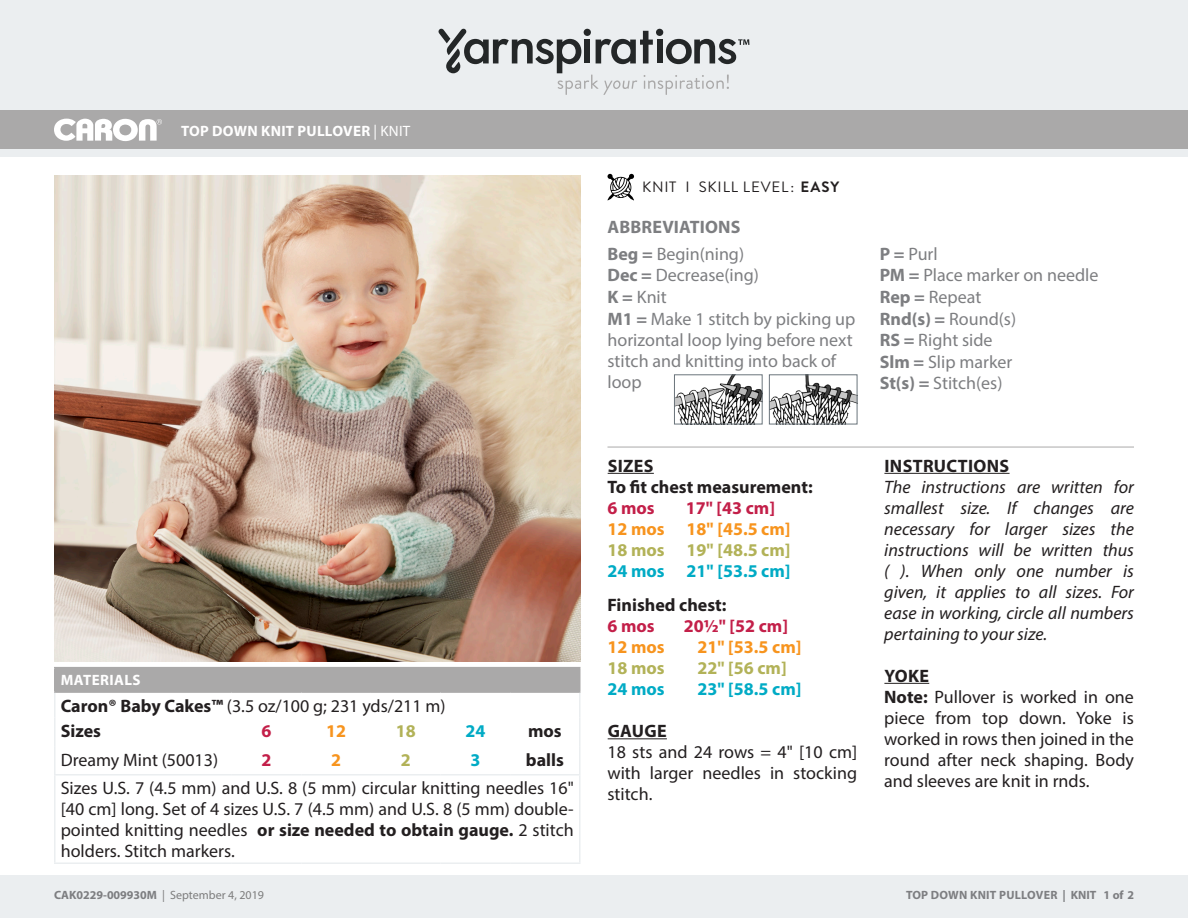
<style>
.page{position:relative;width:1188px;height:918px;background:#fff}
.page>*{position:absolute;margin:0;border:0;box-sizing:border-box;transform-origin:0 0}
.Instructions{font:18px/21px "Myriad Pro";color:#231f20;text-align:justify}
.Abbreviations{font:18px/21px "Myriad Pro";color:#7d7e81}
.Body{font:italic 18px/21px "Myriad Pro";color:#231f20;text-align:justify}
.Body-2{font:18px/21px "Myriad Pro";color:#231f20;text-align:justify}
.Body-3{font:700 18px "Myriad Pro";color:#f7941e}
.Body-4{font:700 18px "Myriad Pro";color:#00abc5}
.Body-5{font:700 18px "Myriad Pro";color:#b2b258}
.Body-6{font:700 18px "Myriad Pro";color:#c31f49}
.Subhead_All_Caps{font:700 18px "Myriad Pro";letter-spacing:.02em;color:#231f20}
.Instructions-2{font:700 18px "Myriad Pro";color:#231f20}
.Subhead{font:700 18px "Myriad Pro";color:#231f20}
.Body-7{font:700 18px "Myriad Pro";color:#231f20}
.Abbreviations_Head{font:700 18px "Myriad Pro";letter-spacing:.01em;color:#7d7e81}
.Pattern_Title{font:700 15px "Myriad Pro";letter-spacing:.02em;color:#fff}
.Skill_Level{font:15px "Brandon Grotesque";letter-spacing:.055em;color:#231f20}
.Materials_Head{font:700 15px "Myriad Pro";letter-spacing:.03em;color:#fff}
.t1{font:12px "Myriad Pro";color:#7d7d7d}
.t2{font:700 12px "Myriad Pro";letter-spacing:.02em;color:#7d7e81}
.s1{font-weight:400}
.s2{font-weight:700}
.s3{font-weight:700;color:#7d7e81}
</style>
<div class="page">
<div style="left:0;top:875px;width:1188px;height:43px;background:#ebeef0"></div>
<div style="left:0;top:149px;width:1188px;height:9px;background:#ebeef0"></div>
<div style="left:0;top:0;width:1188px;height:111px;background:#ebeef0"></div>
<div style="left:0;top:111px;width:1188px;height:38px;background:#aaa9a9"></div>
<hr style="left:608px;top:473px;width:46px;height:1px;background:#231f20">
<hr style="left:608px;top:738px;width:59px;height:1px;background:#231f20">
<hr style="left:884px;top:473px;width:126px;height:1px;background:#231f20">
<hr style="left:884px;top:683px;width:45px;height:1px;background:#231f20">
<div style="left:55px;top:668px;width:525px;height:24px;background:#aaa9a9"></div>
<hr style="left:54px;top:668px;width:2px;height:23px;background:#aaa9a9">
<hr style="left:54px;top:667px;width:178px;height:1px;background:#aaa9a9">
<hr style="left:232px;top:667px;width:69px;height:1px;background:#aaa9a9">
<hr style="left:301px;top:667px;width:70px;height:1px;background:#aaa9a9">
<hr style="left:371px;top:667px;width:70px;height:1px;background:#aaa9a9">
<hr style="left:441px;top:667px;width:69px;height:1px;background:#aaa9a9">
<hr style="left:510px;top:667px;width:71px;height:1px;background:#aaa9a9">
<hr style="left:54px;top:691px;width:178px;height:2px;background:#aaa9a9">
<hr style="left:232px;top:691px;width:69px;height:2px;background:#aaa9a9">
<hr style="left:301px;top:691px;width:70px;height:2px;background:#aaa9a9">
<hr style="left:371px;top:691px;width:70px;height:2px;background:#aaa9a9">
<hr style="left:441px;top:691px;width:69px;height:2px;background:#aaa9a9">
<hr style="left:510px;top:691px;width:71px;height:2px;background:#aaa9a9">
<hr style="left:54px;top:693px;width:2px;height:25px;background:#ebeef0">
<hr style="left:54px;top:718px;width:2px;height:28px;background:#ebeef0">
<hr style="left:54px;top:746px;width:2px;height:28px;background:#ebeef0">
<hr style="left:54px;top:776px;width:2px;height:86px;background:#ebeef0">
<hr style="left:54px;top:774px;width:178px;height:2px;background:#ebeef0">
<hr style="left:232px;top:774px;width:69px;height:2px;background:#ebeef0">
<hr style="left:301px;top:774px;width:70px;height:2px;background:#ebeef0">
<hr style="left:371px;top:774px;width:70px;height:2px;background:#ebeef0">
<hr style="left:441px;top:774px;width:69px;height:2px;background:#ebeef0">
<hr style="left:510px;top:774px;width:71px;height:2px;background:#ebeef0">
<svg style="left:579px;top:692px;width:1px;height:82px"></svg>
<hr style="left:579px;top:776px;width:1px;height:86px;background:#ebeef0">
<hr style="left:54px;top:862px;width:178px;height:2px;background:#ebeef0">
<hr style="left:232px;top:862px;width:69px;height:2px;background:#ebeef0">
<hr style="left:301px;top:862px;width:70px;height:2px;background:#ebeef0">
<hr style="left:371px;top:862px;width:70px;height:2px;background:#ebeef0">
<hr style="left:441px;top:862px;width:69px;height:2px;background:#ebeef0">
<hr style="left:510px;top:862px;width:71px;height:2px;background:#ebeef0">
<img style="left:54px;top:176px;width:526px;height:486px">
<svg style="left:607px;top:174px;width:27px;height:27px"></svg>
<svg style="left:54px;top:119px;width:108px;height:22px"></svg>
<svg style="left:438px;top:29px;width:311px;height:66px"></svg>
<img style="left:676px;top:377px;width:84px;height:45px">
<div style="left:674px;top:375px;width:88px;height:49px;border:1px solid #6a747b"></div>
<img style="left:771px;top:377px;width:84px;height:45px">
<div style="left:769px;top:375px;width:88px;height:49px;border:1px solid #6a747b"></div>
<hr style="left:608px;top:447px;width:526px;height:1px;background:#aaa9a9">
<p class="Pattern_Title" style="left:181px;top:121px;width:231px">TOP DOWN KNIT PULLOVER <span class="s1">| KNIT</span></p>
<p class="Materials_Head" style="left:61px;top:670px;width:81px">MATERIALS</p>
<p class="Instructions" style="left:61px;top:695px;width:386px"><span class="s2">Caron® Baby Cakes™</span> (3.5 oz/100 g; 231 yds/211 m)</p>
<p class="Body-7" style="left:61px;top:719px;width:42px">Sizes</p>
<p class="Body-6" style="left:262px;top:719px;width:11px">6</p>
<p class="Body-3" style="left:326px;top:719px;width:21px">12</p>
<p class="Body-5" style="left:396px;top:719px;width:21px">18</p>
<p class="Body-4" style="left:465px;top:719px;width:21px">24</p>
<p class="Body-7" style="left:528px;top:719px;width:35px">mos</p>
<p class="Body-2" style="left:61px;top:749px;width:159px">Dreamy Mint (50013)</p>
<p class="Body-6" style="left:262px;top:748px;width:11px">2</p>
<p class="Body-3" style="left:331px;top:748px;width:11px">2</p>
<p class="Body-5" style="left:401px;top:748px;width:11px">2</p>
<p class="Body-4" style="left:470px;top:748px;width:11px">3</p>
<p class="Body-7" style="left:526px;top:748px;width:39px">balls</p>
<p class="Instructions" style="left:61px;top:777px;width:515px">Sizes U.S. 7 (4.5 mm) and U.S. 8 (5 mm) circular knitting needles 16" [40 cm] long. Set of 4 sizes U.S. 7 (4.5 mm) and U.S. 8 (5 mm) double&shy;pointed knitting needles <span class="s2">or size needed to obtain gauge.</span> 2 stitch holders. Stitch markers.</p>
<p class="t1" style="left:54px;top:887px;width:212px"><span class="s3">CAK0229-009930M</span> | September 4, 2019</p>
<p class="Skill_Level" style="left:642px;top:177px;width:199px">KNIT I SKILL LEVEL: <span class="s2">EASY</span></p>
<p class="Abbreviations_Head" style="left:608px;top:215px;width:135px">ABBREVIATIONS</p>
<p class="Abbreviations" style="left:608px;top:243px;width:138px"><span class="s2">Beg =</span> Begin(ning)</p>
<p class="Abbreviations" style="left:608px;top:265px;width:153px"><span class="s2">Dec =</span> Decrease(ing)</p>
<p class="Abbreviations" style="left:608px;top:286px;width:61px"><span class="s2">K =</span> Knit</p>
<p class="Abbreviations" style="left:608px;top:308px;width:249px"><span class="s2">M1 =</span> Make 1 stitch by picking up horizontal loop lying before next stitch and knitting into back of loop</p>
<p class="Abbreviations" style="left:880px;top:243px;width:60px"><span class="s2">P =</span> Purl</p>
<p class="Abbreviations" style="left:880px;top:265px;width:220px"><span class="s2">PM =</span> Place marker on needle</p>
<p class="Abbreviations" style="left:880px;top:286px;width:103px"><span class="s2">Rep =</span> Repeat</p>
<p class="Abbreviations" style="left:880px;top:308px;width:138px"><span class="s2">Rnd(s) =</span> Round(s)</p>
<p class="Abbreviations" style="left:880px;top:329px;width:114px"><span class="s2">RS =</span> Right side</p>
<p class="Abbreviations" style="left:880px;top:351px;width:134px"><span class="s2">Slm =</span> Slip marker</p>
<p class="Abbreviations" style="left:880px;top:373px;width:124px"><span class="s2">St(s) =</span> Stitch(es)</p>
<p class="Subhead_All_Caps" style="left:608px;top:454px;width:48px">SIZES</p>
<p class="Instructions-2" style="left:608px;top:475px;width:207px">To fit chest measurement:</p>
<p class="Body-6" style="left:608px;top:496px;width:49px">6 mos</p>
<p class="Body-6" style="left:686px;top:496px;width:91px">17" [43 cm]</p>
<p class="Body-3" style="left:608px;top:517px;width:185px">12 mos 18" [45.5 cm]</p>
<p class="Body-5" style="left:608px;top:538px;width:185px">18 mos 19" [48.5 cm]</p>
<p class="Body-4" style="left:608px;top:559px;width:185px">24 mos 21" [53.5 cm]</p>
<p class="Subhead" style="left:608px;top:593px;width:121px">Finished chest:</p>
<p class="Body-6" style="left:608px;top:614px;width:49px">6 mos</p>
<p class="Body-6" style="left:684px;top:614px;width:106px">20½" [52 cm]</p>
<p class="Body-3" style="left:608px;top:635px;width:59px">12 mos</p>
<p class="Body-3" style="left:698px;top:635px;width:105px">21" [53.5 cm]</p>
<p class="Body-5" style="left:608px;top:656px;width:59px">18 mos</p>
<p class="Body-5" style="left:698px;top:656px;width:91px">22" [56 cm]</p>
<p class="Body-4" style="left:608px;top:677px;width:59px">24 mos</p>
<p class="Body-4" style="left:698px;top:677px;width:105px">23" [58.5 cm]</p>
<p class="Subhead_All_Caps" style="left:608px;top:719px;width:61px">GAUGE</p>
<p class="Body-2" style="left:608px;top:741px;width:251px">18 sts and 24 rows = 4" [10 cm] with larger needles in stocking stitch.</p>
<p class="Subhead_All_Caps" style="left:884px;top:454px;width:126px">INSTRUCTIONS</p>
<p class="Body" style="left:884px;top:476px;width:251px">The instructions are written for smallest size. If changes are necessary for larger sizes the instructions will be written thus ( ). When only one number is given, it applies to all sizes. For ease in working, circle all numbers pertaining to your size.</p>
<p class="Subhead_All_Caps" style="left:884px;top:664px;width:46px">YOKE</p>
<p class="Instructions" style="left:884px;top:686px;width:251px"><span class="s2">Note:</span> Pullover is worked in one piece from top down. Yoke is worked in rows then joined in the round after neck shaping. Body and sleeves are knit in rnds.</p>
<p class="t2" style="left:906px;top:887px;width:229px">TOP DOWN KNIT PULLOVER | KNIT 1 of 2</p>
</div>
